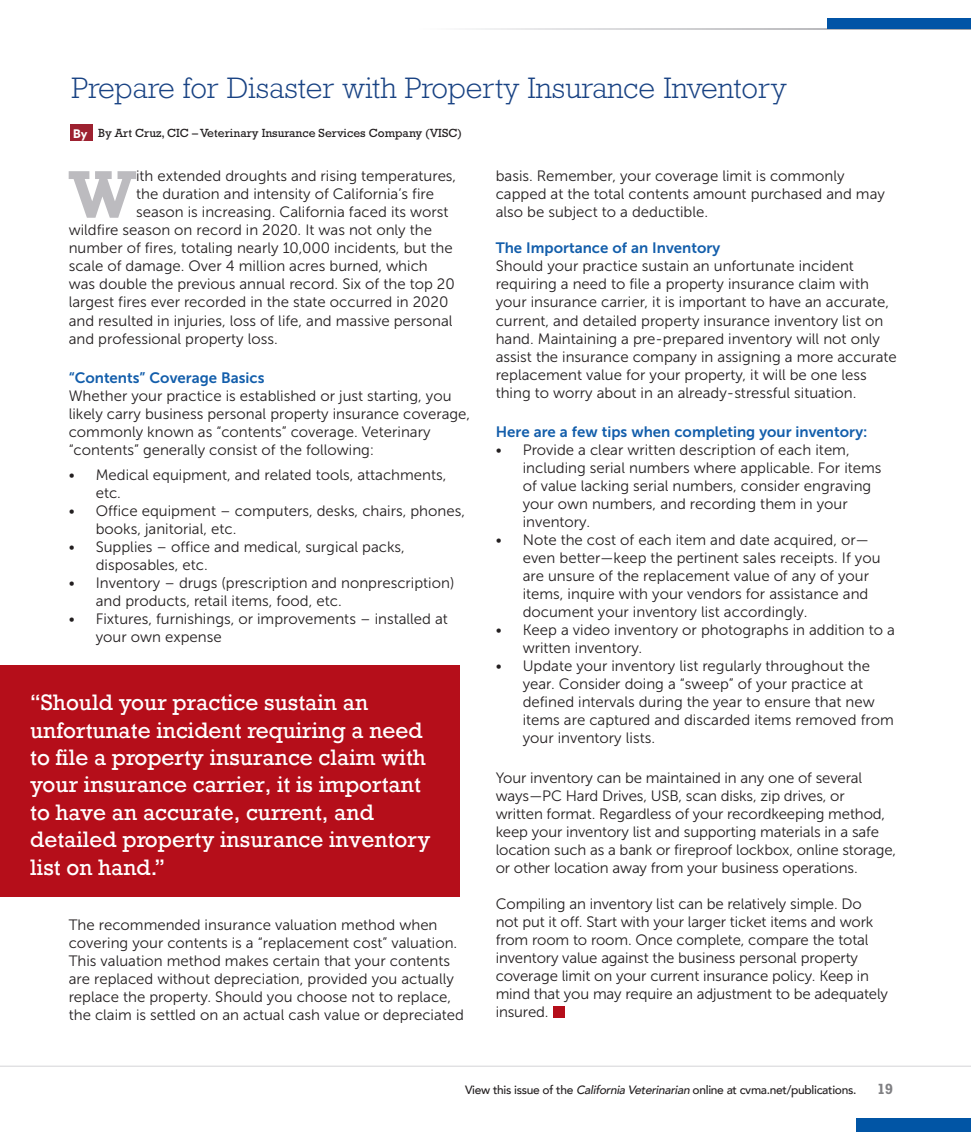
<style>
.page{position:relative;width:971px;height:1132px;background:#fff}
.page>*{position:absolute;margin:0;border:0;box-sizing:border-box;transform-origin:0 0}
.t1{font:700 67.95px "Rockwell Std";color:#bcbbbf}
.t2{font:300 30px "Rockwell Std";color:#184283}
.t3{font:21px/27.5px "Rockwell";color:#fff}
.t4{font:15px/18px "Museo Sans 300";color:#231f20}
.t5{font:15px "Museo Sans 700";color:#135eab}
.t6{font:700 15px "Rockwell Std";color:#808083}
.t7{font:500 12px "Avenir";letter-spacing:-.025em;color:#231f20}
.t8{font:12px "Rockwell Std";color:#231f20}
.s1{font-family:"Azo Sans";font-weight:700;color:#c1d72f}
.s2{font-family:"Azo Sans";font-weight:700;color:#fff}
.s3{font-style:italic}
</style>
<div class="page">
<div style="left:856px;top:1117px;width:115px;height:14px;background:#0155a5"></div>
<svg style="left:472px;top:29px;width:499px;height:1px"></svg>
<div style="left:827px;top:18px;width:144px;height:10px;background:#0154a6"></div>
<hr style="left:0;top:1065px;width:971px;height:1px;background:#d5d5d7">
<div style="left:553px;top:1005px;width:11px;height:12px;background:#b50e1a"></div>
<div style="left:70px;top:124px;width:22px;height:17px;background:#9d2130"></div>
<div style="left:0;top:665px;width:460px;height:231px;background:#b50e1a"></div>
<h2 class="t2" style="left:72px;top:71px;width:716px">Prepare for Disaster with Property Insurance Inventory</h2>
<p class="t8" style="left:70px;top:126px;width:393px"><span class="s1">by</span><span class="s2">By</span> By Art Cruz, CIC – Veterinary Insurance Services Company (VISC)</p>
<h1 class="t1" style="left:69px;top:154px;width:69px">W</h1>
<p class="t4" style="left:136px;top:167px;width:322px">ith extended droughts and rising temperatures,</p>
<p class="t4" style="left:136px;top:185px;width:299px">the duration and intensity of California’s fire</p>
<p class="t4" style="left:136px;top:203px;width:314px">season is increasing. California faced its worst</p>
<p class="t4" style="left:69px;top:221px;width:365px">wildfire season on record in 2020. It was not only the</p>
<p class="t4" style="left:69px;top:239px;width:385px">number of fires, totaling nearly 10,000 incidents, but the</p>
<p class="t4" style="left:69px;top:257px;width:360px">scale of damage. Over 4 million acres burned, which</p>
<p class="t4" style="left:69px;top:275px;width:387px">was double the previous annual record. Six of the top 20</p>
<p class="t4" style="left:69px;top:293px;width:381px">largest fires ever recorded in the state occurred in 2020</p>
<p class="t4" style="left:69px;top:311px;width:385px">and resulted in injuries, loss of life, and massive personal</p>
<p class="t4" style="left:69px;top:329px;width:210px">and professional property loss.</p>
<p class="t5" style="left:69px;top:369px;width:197px">“Contents” Coverage Basics</p>
<p class="t4" style="left:69px;top:387px;width:403px">Whether your practice is established or just starting, you likely carry business personal property insurance coverage, commonly known as “contents” coverage. Veterinary “contents” generally consist of the following:</p>
<p class="t4" style="left:96px;top:466px;width:352px;text-indent:-27px">• Medical equipment, and related tools, attachments, etc.</p>
<p class="t4" style="left:96px;top:502px;width:371px;text-indent:-27px">• Office equipment – computers, desks, chairs, phones, books, janitorial, etc.</p>
<p class="t4" style="left:96px;top:538px;width:311px;text-indent:-27px">• Supplies – office and medical, surgical packs, disposables, etc.</p>
<p class="t4" style="left:96px;top:574px;width:360px;text-indent:-27px">• Inventory – drugs (prescription and nonprescription) and products, retail items, food, etc.</p>
<p class="t4" style="left:96px;top:610px;width:353px;text-indent:-27px">• Fixtures, furnishings, or improvements – installed at your own expense</p>
<p class="t3" style="left:30px;top:689px;width:402px">“Should your practice sustain an unfortunate incident requiring a need to file a property insurance claim with your insurance carrier, it is important to have an accurate, current, and detailed property insurance inventory list on hand.”</p>
<p class="t4" style="left:69px;top:915px;width:397px">The recommended insurance valuation method when covering your contents is a “replacement cost” valuation.<br>This valuation method makes certain that your contents are replaced without depreciation, provided you actually replace the property. Should you choose not to replace, the claim is settled on an actual cash value or depreciated</p>
<p class="t4" style="left:495px;top:167px;width:391px">basis. Remember, your coverage limit is commonly capped at the total contents amount purchased and may also be subject to a deductible.</p>
<p class="t5" style="left:495px;top:240px;width:226px">The Importance of an Inventory</p>
<p class="t4" style="left:495px;top:257px;width:403px">Should your practice sustain an unfortunate incident requiring a need to file a property insurance claim with your insurance carrier, it is important to have an accurate, current, and detailed property insurance inventory list on hand. Maintaining a pre-prepared inventory will not only assist the insurance company in assigning a more accurate replacement value for your property, it will be one less thing to worry about in an already-stressful situation.</p>
<p class="t5" style="left:495px;top:423px;width:373px">Here are a few tips when completing your inventory:</p>
<p class="t4" style="left:522px;top:441px;width:360px;text-indent:-27px">• Provide a clear written description of each item, including serial numbers where applicable. For items of value lacking serial numbers, consider engraving your own numbers, and recording them in your inventory.</p>
<p class="t4" style="left:522px;top:531px;width:359px;text-indent:-27px">• Note the cost of each item and date acquired, or— even better—keep the pertinent sales receipts. If you are unsure of the replacement value of any of your items, inquire with your vendors for assistance and document your inventory list accordingly.</p>
<p class="t4" style="left:522px;top:621px;width:374px;text-indent:-27px">• Keep a video inventory or photographs in addition to a written inventory.</p>
<p class="t4" style="left:522px;top:657px;width:372px;text-indent:-27px">• Update your inventory list regularly throughout the year. Consider doing a “sweep” of your practice at defined intervals during the year to ensure that new items are captured and discarded items removed from your inventory lists.</p>
<p class="t4" style="left:495px;top:768px;width:402px">Your inventory can be maintained in any one of several ways—PC Hard Drives, USB, scan disks, zip drives, or<br>written format. Regardless of your recordkeeping method, keep your inventory list and supporting materials in a safe location such as a bank or fireproof lockbox, online storage, or other location away from your business operations.</p>
<p class="t4" style="left:495px;top:894px;width:394px">Compiling an inventory list can be relatively simple. Do not put it off. Start with your larger ticket items and work from room to room. Once complete, compare the total inventory value against the business personal property coverage limit on your current insurance policy. Keep in mind that you may require an adjustment to be adequately insured.</p>
<p class="t7" style="left:465px;top:1079px;width:393px">View this issue of the <span class="s3">CaliforniaVeterinarian</span>online at cvma.net/publications.</p>
<p class="t6" style="left:877px;top:1080px;width:18px">19</p>
</div>
